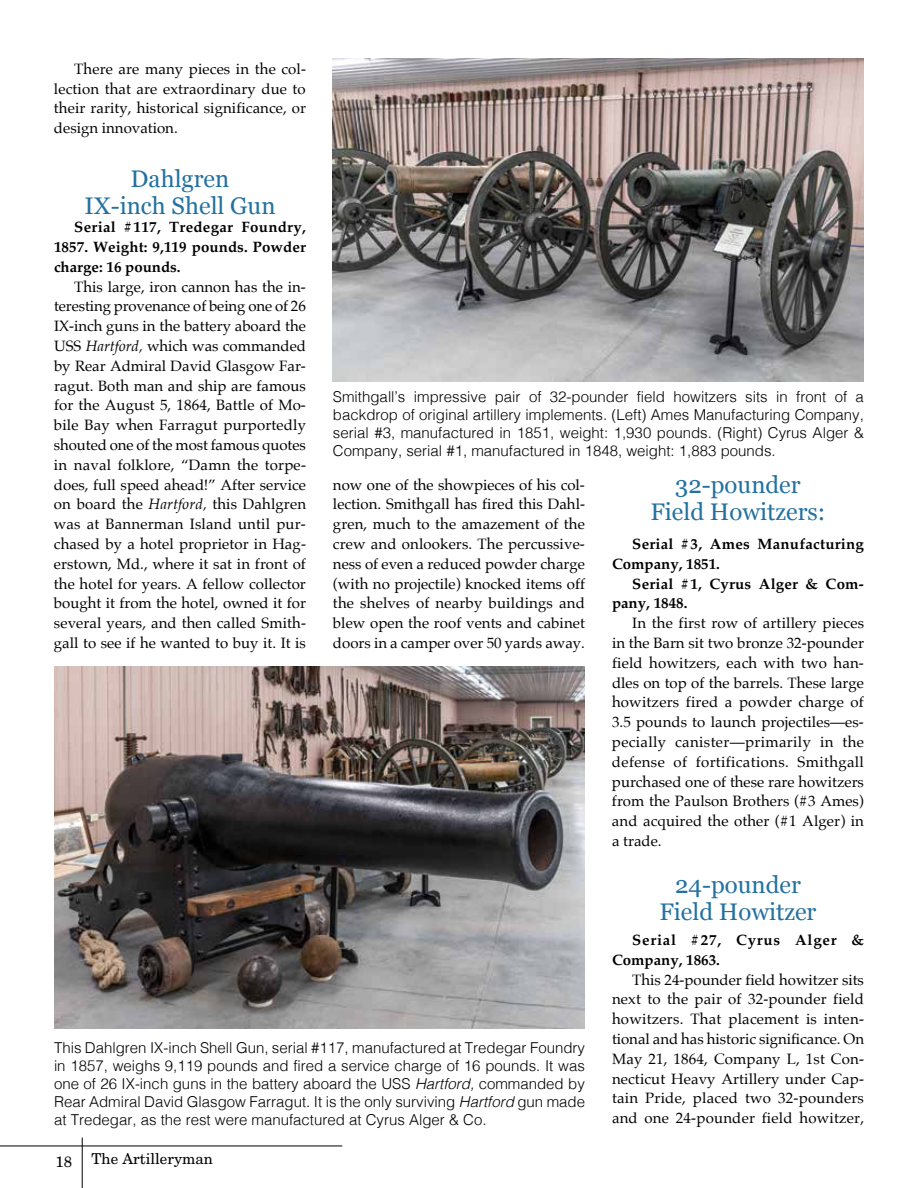
<style>
.page{position:relative;width:918px;height:1188px;background:#fff}
.page>*{position:absolute;margin:0;border:0;box-sizing:border-box;transform-origin:0 0}
.t1{font:24px/27px "Georgia";color:#2371a0;text-align:center}
.t2{font:15px/19.8px "Palatino";letter-spacing:.005em;color:#000;text-align:justify}
.t3{font:300 15px/18px "Helvetica";color:#000;text-align:justify}
.t4{font:700 15px/19.8px "Palatino";letter-spacing:.015em;color:#000}
.t5{font:700 15px/19.8px "Palatino";letter-spacing:.05em;color:#000}
.t6{font:15px "New Century Schlbk";color:#000}
.s1{font-style:italic}
</style>
<div class="page">
<img style="left:54px;top:667px;width:531px;height:361px">
<img style="left:333px;top:59px;width:531px;height:322px">
<hr style="left:0;top:1146px;width:342px;height:1px;background:#000">
<hr style="left:82px;top:1138px;width:1px;height:50px;background:#000">
<p class="t2" style="left:54px;top:59px;width:254px;text-indent:20px">There are many pieces in the col&shy;lection that are extraordinary due to their rarity, historical significance, or design innovation.</p>
<h1 class="t1" style="left:84px;top:164px;width:193px">Dahlgren<br>IX-inch Shell Gun</h1>
<p class="t4" style="left:54px;top:217px;width:253px;text-align:justify;text-indent:20px">Serial #117, Tredegar Foundry, 1857. Weight: 9,119 pounds. Powder charge: 16 pounds.</p>
<p class="t2" style="left:54px;top:277px;width:254px;text-indent:20px">This large, iron cannon has the in&shy;teresting provenance of being one of 26<br>IX-inch guns in the battery aboard the USS <span class="s1">Hartford,</span> which was commanded by Rear Admiral David Glasgow Far&shy;ragut. Both man and ship are famous for the August 5, 1864, Battle of Mo&shy;bile Bay when Farragut purportedly shouted one of the most famous quotes in naval folklore, “Damn the torpe&shy;does, full speed ahead!” After service on board the <span class="s1">Hartford,</span> this Dahlgren was at Bannerman Island until pur&shy;chased by a hotel proprietor in Hag&shy;erstown, Md., where it sat in front of the hotel for years. A fellow collector bought it from the hotel, owned it for several years, and then called Smith&shy;gall to see if he wanted to buy it. It is</p>
<p class="t3" style="left:333px;top:387px;width:533px">Smithgall’s impressive pair of 32-pounder field howitzers sits in front of a backdrop of original artillery implements. (Left) Ames Manufacturing Company, serial #3, manufactured in 1851, weight: 1,930 pounds. (Right) Cyrus Alger &amp; Company, serial #1, manufactured in 1848, weight: 1,883 pounds.</p>
<p class="t2" style="left:333px;top:475px;width:254px">now one of the showpieces of his col&shy;lection. Smithgall has fired this Dahl&shy;gren, much to the amazement of the crew and onlookers. The percussive&shy;ness of even a reduced powder charge (with no projectile) knocked items off the shelves of nearby buildings and blew open the roof vents and cabinet doors in a camper over 50 yards away.</p>
<h1 class="t1" style="left:651px;top:471px;width:176px">32-pounder<br>Field Howitzers:</h1>
<p class="t4" style="left:612px;top:534px;width:253px;text-indent:20px">Serial #3, Ames Manufacturing<br>Company, 1851.</p>
<p class="t4" style="left:612px;top:573px;width:253px;text-indent:20px">Serial #1, Cyrus Alger &amp; Com&shy;pany, 1848.</p>
<p class="t2" style="left:612px;top:613px;width:254px;text-indent:20px">In the first row of artillery pieces in the Barn sit two bronze 32-pounder field howitzers, each with two han&shy;dles on top of the barrels. These large howitzers fired a powder charge of 3.5 pounds to launch projectiles—es&shy;pecially canister—primarily in the defense of fortifications. Smithgall purchased one of these rare howitzers from the Paulson Brothers (#3 Ames) and acquired the other (#1 Alger) in a trade.</p>
<h1 class="t1" style="left:659px;top:870px;width:159px">24-pounder<br>Field Howitzer</h1>
<p class="t5" style="left:612px;top:930px;width:254px;text-indent:20px">Serial #27, Cyrus Alger &amp;<br>Company, 1863.</p>
<p class="t2" style="left:612px;top:970px;width:254px;text-indent:20px">This 24-pounder field howitzer sits next to the pair of 32-pounder field howitzers. That placement is inten&shy;tional and has historic significance. On May 21, 1864, Company L, 1st Con&shy;necticut Heavy Artillery under Cap&shy;tain Pride, placed two 32-pounders and one 24-pounder field howitzer,</p>
<p class="t3" style="left:54px;top:1037px;width:533px">This Dahlgren IX-inch Shell Gun, serial #117, manufactured at Tredegar Foundry in 1857, weighs 9,119 pounds and fired a service charge of 16 pounds. It was one of 26 IX-inch guns in the battery aboard the USS <span class="s1">Hartford,</span> commanded by Rear Admiral David Glasgow Farragut. It is the only surviving <span class="s1">Hartford</span> gun made at Tredegar, as the rest were manufactured at Cyrus Alger &amp; Co.</p>
<p class="t6" style="left:56px;top:1153px;width:18px">18</p>
<p class="t6" style="left:92px;top:1149px;width:123px">The Artilleryman</p>
</div>
